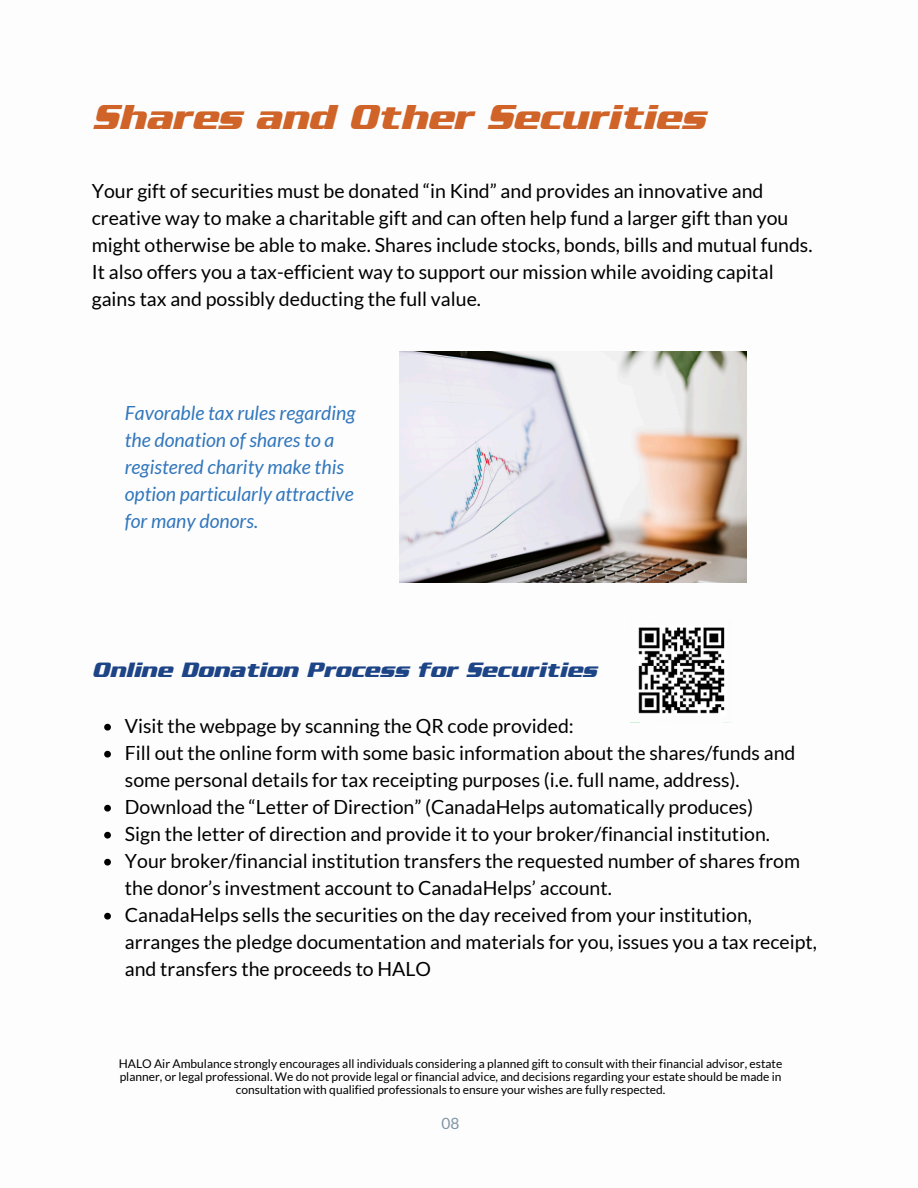
<style>
.page{position:relative;width:918px;height:1188px;background:#fff}
.page>*{position:absolute;margin:0;border:0;box-sizing:border-box;transform-origin:0 0}
.t1{font:italic 37.5px "Serpentine Sans ICG Bold";color:#cf6328}
.t2{font:italic 22.5px "Serpentine Sans ICG Bold";color:#1d4486}
.t3{font:19.5px/27px "Lato";color:#000}
.t4{font:italic 19.5px/27px "Lato";color:#3277bc}
.t5{font:15.45px "Lato";color:#7f95a2}
.t6{font:12px/13px "Lato";color:#000;text-align:center}
</style>
<div class="page">
<img style="left:638px;top:627px;width:87px;height:87px">
<img style="left:399px;top:351px;width:348px;height:232px">
<svg style="left:104px;top:724px;width:7px;height:7px"></svg>
<svg style="left:104px;top:751px;width:7px;height:7px"></svg>
<svg style="left:104px;top:805px;width:7px;height:7px"></svg>
<svg style="left:104px;top:832px;width:7px;height:7px"></svg>
<svg style="left:104px;top:859px;width:7px;height:7px"></svg>
<svg style="left:104px;top:913px;width:7px;height:7px"></svg>
<h3 class="t1" style="left:92px;top:95px;width:615px">Shares and Other Securities</h3>
<p class="t3" style="left:92px;top:176px;width:722px">Your gift of securities must be donated “in Kind” and provides an innovative and creative way to make a charitable gift and can often help fund a larger gift than you might otherwise be able to make. Shares include stocks, bonds, bills and mutual funds.<br>It also offers you a tax-efficient way to support our mission while avoiding capital gains tax and possibly deducting the full value.</p>
<p class="t4" style="left:125px;top:399px;width:232px">Favorable tax rules regarding the donation of shares to a registered charity make this option particularly attractive for many donors.</p>
<p class="t2" style="left:92px;top:656px;width:506px">Online Donation Process for Securities</p>
<h2 class="t3" style="left:125px;top:712px;width:450px">Visit the webpage by scanning the QR code provided:</h2>
<p class="t3" style="left:125px;top:739px;width:672px">Fill out the online form with some basic information about the shares/funds and some personal details for tax receipting purposes (i.e. full name, address).</p>
<p class="t3" style="left:125px;top:793px;width:630px">Download the “Letter of Direction” (CanadaHelps automatically produces)</p>
<p class="t3" style="left:125px;top:820px;width:647px">Sign the letter of direction and provide it to your broker/financial institution.</p>
<p class="t3" style="left:125px;top:847px;width:677px">Your broker/financial institution transfers the requested number of shares from the donor’s investment account to CanadaHelps’ account.</p>
<p class="t3" style="left:125px;top:901px;width:694px">CanadaHelps sells the securities on the day received from your institution, arranges the pledge documentation and materials for you, issues you a tax receipt, and transfers the proceeds to HALO</p>
<p class="t6" style="left:119px;top:1057px;width:665px">HALO Air Ambulance strongly encourages all individuals considering a planned gift to consult with their financial advisor, estate planner, or legal professional. We do not provide legal or financial advice, and decisions regarding your estate should be made in consultation with qualified professionals to ensure your wishes are fully respected.</p>
<p class="t5" style="left:442px;top:1113px;width:19px">08</p>
</div>
